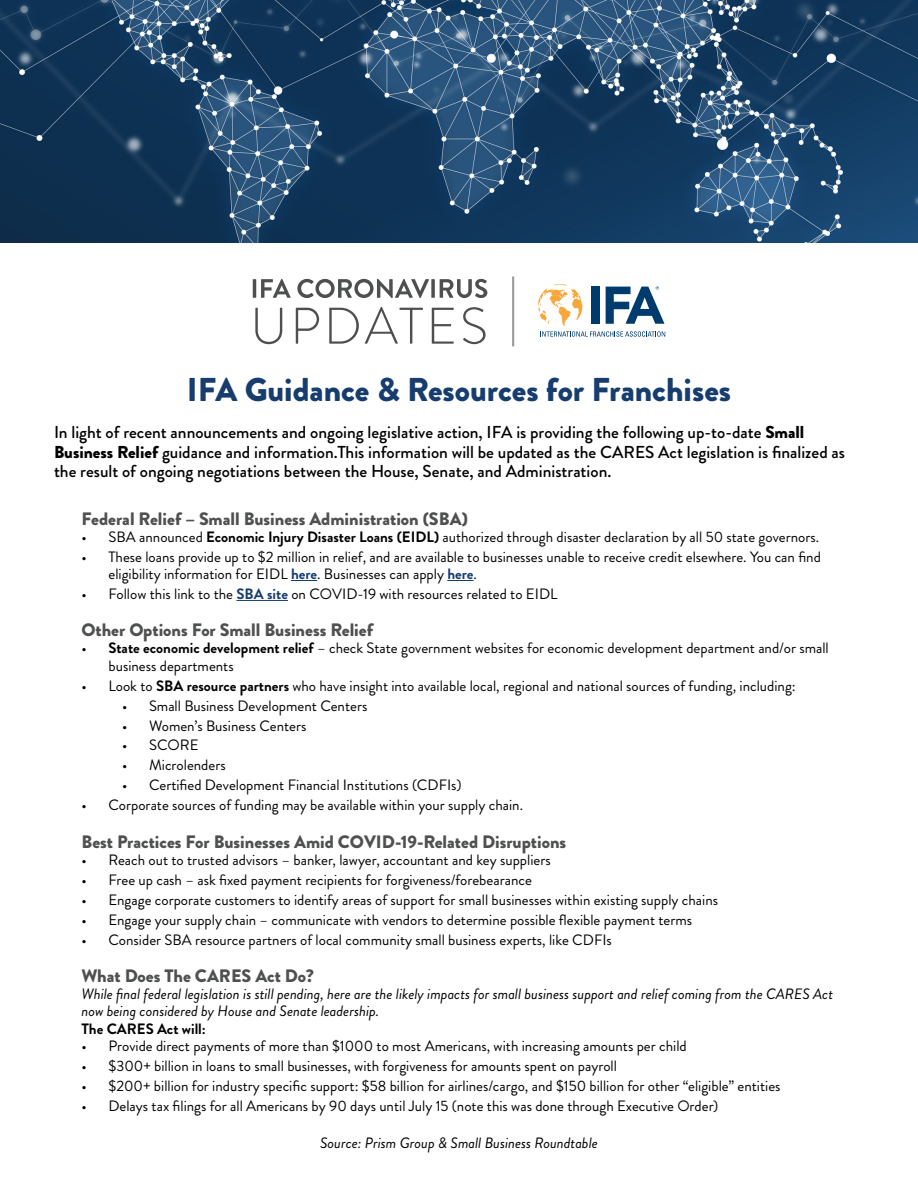
<style>
.page{position:relative;width:918px;height:1188px;background:#fff}
.page>*{position:absolute;margin:0;border:0;box-sizing:border-box;transform-origin:0 0}
.t1{font:900 33px "Brandon Grotesque";color:#163d6e}
.sub{font:900 18px "Brandon Grotesque";color:#4f5150}
.body{font:500 17.25px/19.5px "Brandon Grotesque";color:#000}
.t2{font:15px/17.2px "Brandon Grotesque";color:#000}
.body-2{font:italic 15px/17.2px "Brandon Grotesque";color:#000}
.body-3{font:700 15px "Brandon Grotesque";color:#000}
.s1{font-weight:900}
.s2{font-weight:700}
.s3{font-weight:700;color:#163d6e}
</style>
<div class="page">
<hr style="left:512px;top:276px;width:2px;height:70px;background:#989a9b">
<hr style="left:253px;top:279px;width:3px;height:19px;background:#4e504f">
<svg style="left:261px;top:279px;width:30px;height:19px"></svg>
<svg style="left:297px;top:279px;width:132px;height:19px"></svg>
<svg style="left:431px;top:279px;width:4px;height:19px"></svg>
<svg style="left:440px;top:279px;width:47px;height:19px"></svg>
<svg style="left:255px;top:308px;width:27px;height:36px"></svg>
<svg style="left:296px;top:308px;width:23px;height:36px"></svg>
<svg style="left:329px;top:308px;width:30px;height:36px"></svg>
<svg style="left:365px;top:307px;width:58px;height:37px"></svg>
<svg style="left:432px;top:308px;width:22px;height:36px"></svg>
<svg style="left:463px;top:307px;width:23px;height:37px"></svg>
<svg style="left:538px;top:284px;width:127px;height:53px"></svg>
<img style="left:0;top:0;width:918px;height:243px">
<svg style="left:291px;top:580px;width:26px;height:1px"></svg>
<svg style="left:447px;top:580px;width:27px;height:1px"></svg>
<hr style="left:236px;top:600px;width:52px;height:1px;background:#163d6e">
<p class="t1" style="left:187px;top:367px;width:546px">IFA Guidance &amp; Resources for Franchises</p>
<p class="body" style="left:54px;top:423px;width:793px">In light of recent announcements and ongoing legislative action, IFA is providing the following up-to-date <span class="s1">Small<br>Business Relief</span> guidance and information.This information will be updated as the CARES Act legislation is finalized as the result of ongoing negotiations between the House, Senate, and Administration.</p>
<p class="sub" style="left:82px;top:506px;width:388px">Federal Relief – Small Business Administration (SBA)</p>
<p class="t2" style="left:82px;top:528px;width:739px">• SBA announced <span class="s2">Economic Injury Disaster Loans (EIDL)</span> authorized through disaster declaration by all 50 state governors.</p>
<p class="t2" style="left:109px;top:548px;width:714px;text-indent:-27px">• These loans provide up to $2 million in relief, and are available to businesses unable to receive credit elsewhere. You can find eligibility information for EIDL <span class="s3">here</span>. Businesses can apply <span class="s3">here</span>.</p>
<p class="t2" style="left:82px;top:585px;width:478px">• Follow this link to the <span class="s3">SBA site</span> on COVID-19 with resources related to EIDL</p>
<p class="sub" style="left:82px;top:617px;width:293px">Other Options For Small Business Relief</p>
<p class="t2" style="left:109px;top:640px;width:722px;text-indent:-27px">• <span class="s2">State economic development relief</span> – check State government websites for economic development department and/or small business departments</p>
<p class="t2" style="left:82px;top:677px;width:716px">• Look to <span class="s2">SBA resource partners</span> who have insight into available local, regional and national sources of funding, including:</p>
<p class="t2" style="left:122px;top:697px;width:247px">• Small Business Development Centers</p>
<p class="t2" style="left:122px;top:717px;width:186px">• Women’s Business Centers</p>
<p class="t2" style="left:122px;top:737px;width:78px">• SCORE</p>
<p class="t2" style="left:122px;top:757px;width:105px">• Microlenders</p>
<p class="t2" style="left:122px;top:777px;width:341px">• Certified Development Financial Institutions (CDFIs)</p>
<p class="t2" style="left:82px;top:797px;width:443px">• Corporate sources of funding may be available within your supply chain.</p>
<p class="sub" style="left:82px;top:829px;width:486px">Best Practices For Businesses Amid COVID-19-Related Disruptions</p>
<p class="t2" style="left:82px;top:851px;width:471px">• Reach out to trusted advisors – banker, lawyer, accountant and key suppliers</p>
<p class="t2" style="left:82px;top:871px;width:452px">• Free up cash – ask fixed payment recipients for forgiveness/forebearance</p>
<p class="t2" style="left:82px;top:891px;width:638px">• Engage corporate customers to identify areas of support for small businesses within existing supply chains</p>
<p class="t2" style="left:82px;top:911px;width:612px">• Engage your supply chain – communicate with vendors to determine possible flexible payment terms</p>
<p class="t2" style="left:82px;top:931px;width:532px">• Consider SBA resource partners of local community small business experts, like CDFIs</p>
<p class="sub" style="left:82px;top:963px;width:234px">What Does The CARES Act Do?</p>
<p class="body-2" style="left:82px;top:985px;width:753px">While final federal legislation is still pending, here are the likely impacts for small business support and relief coming from the CARES Act now being considered by House and Senate leadership.</p>
<p class="body-3" style="left:82px;top:1018px;width:126px">The CARES Act will:</p>
<p class="t2" style="left:82px;top:1037px;width:607px">• Provide direct payments of more than $1000 to most Americans, with increasing amounts per child</p>
<p class="t2" style="left:82px;top:1057px;width:537px">• $300+ billion in loans to small businesses, with forgiveness for amounts spent on payroll</p>
<p class="t2" style="left:82px;top:1077px;width:701px">• $200+ billion for industry specific support: $58 billion for airlines/cargo, and $150 billion for other “eligible” entities</p>
<p class="t2" style="left:82px;top:1097px;width:638px">• Delays tax filings for all Americans by 90 days until July 15 (note this was done through Executive Order)</p>
<p class="body-2" style="left:320px;top:1134px;width:279px">Source: Prism Group &amp; Small Business Roundtable</p>
</div>
